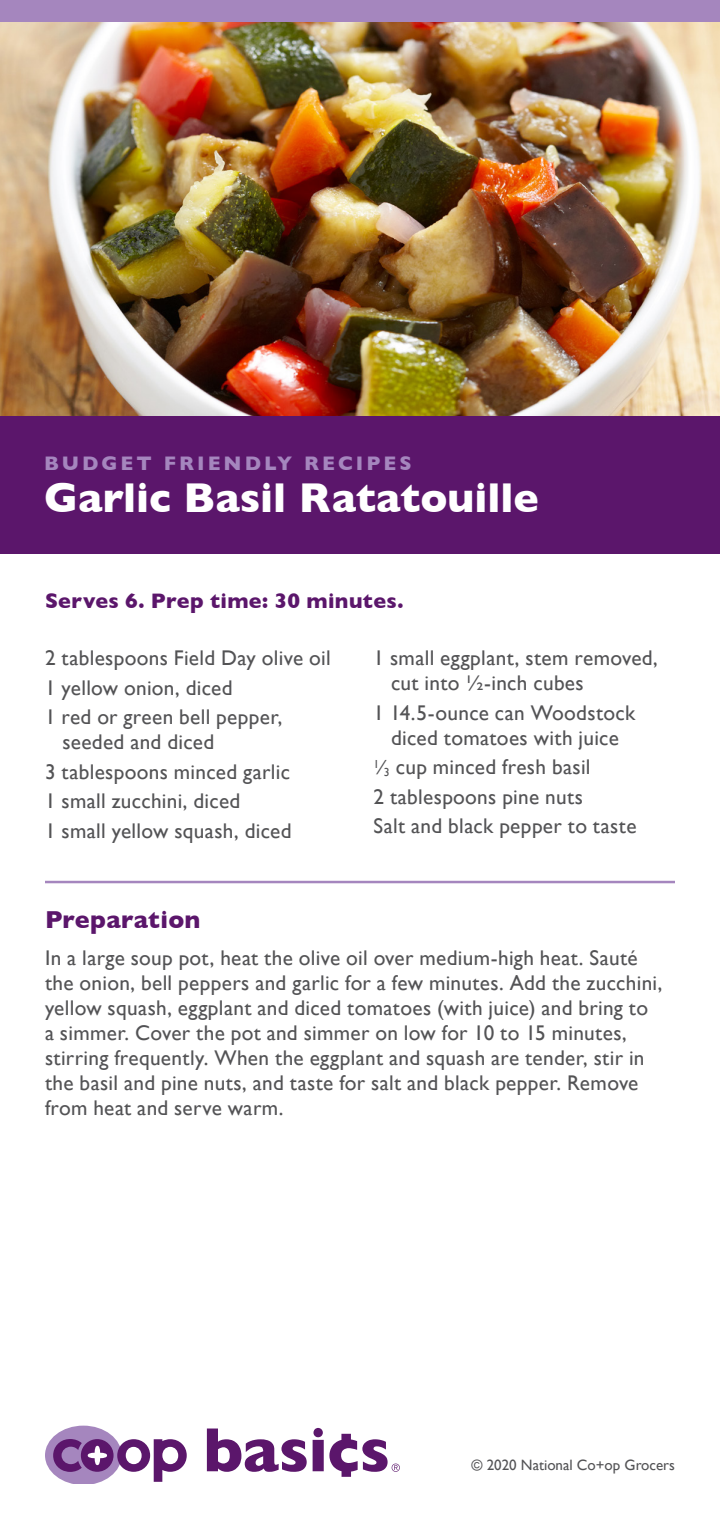
<style>
.page{position:relative;width:720px;height:1530px;background:#fff}
.page>*{position:absolute;margin:0;border:0;box-sizing:border-box;transform-origin:0 0}
._01_RECIPE_TITLE{font:800 42.5px "Gill Sans";color:#fff}
._04_Preparation_Head{font:800 25px "Gill Sans";letter-spacing:.01em;color:#5b166b}
._02_Serving_Size{font:800 21.5px "Gill Sans";letter-spacing:.015em;color:#5b166b}
._05_Body_copy{font:21.25px/25px "Gill Sans";letter-spacing:.015em;color:#535355}
._03_Ingredient_List{font:21.25px/25px "Gill Sans";letter-spacing:.015em;color:#535355}
.t1{font:800 20px "Gill Sans";letter-spacing:.15em;color:#a586be}
.t2{font:15px "Gill Sans";color:#535355}
.s1{font-size:20px}
.s2{font-size:11.75px}
</style>
<div class="page">
<svg style="left:45px;top:1426px;width:142px;height:57px"></svg>
<svg style="left:207px;top:1429px;width:100px;height:43px"></svg>
<svg style="left:313px;top:1428px;width:87px;height:49px"></svg>
<img style="left:0;top:22px;width:720px;height:394px">
<div style="left:0;top:416px;width:720px;height:138px;background:#5b166b"></div>
<div style="left:0;top:0;width:720px;height:22px;background:#a586be"></div>
<hr style="left:45px;top:881px;width:630px;height:2px;background:#a586be">
<p class="t1" style="left:44px;top:452px;width:369px">BUDGET FRIENDLY RECIPES</p>
<p class="_01_RECIPE_TITLE" style="left:44px;top:473px;width:496px">Garlic Basil Ratatouille</p>
<p class="_02_Serving_Size" style="left:45px;top:588px;width:360px">Serves 6. Prep time: 30 minutes.</p>
<p class="_03_Ingredient_List" style="left:45px;top:646px;width:287px">2 tablespoons Field Day olive oil</p>
<p class="_03_Ingredient_List" style="left:45px;top:676px;width:189px">1 yellow onion, diced</p>
<p class="_03_Ingredient_List" style="left:62px;top:705px;width:221px;text-indent:-18px">1 red or green bell pepper, seeded and diced</p>
<p class="_03_Ingredient_List" style="left:45px;top:760px;width:247px">3 tablespoons minced garlic</p>
<p class="_03_Ingredient_List" style="left:45px;top:789px;width:197px">1 small zucchini, diced</p>
<p class="_03_Ingredient_List" style="left:45px;top:819px;width:248px">1 small yellow squash, diced</p>
<p class="_03_Ingredient_List" style="left:391px;top:646px;width:268px;text-indent:-18px">1 small eggplant, stem removed, cut into ½-inch cubes</p>
<p class="_03_Ingredient_List" style="left:373px;top:701px;width:263px;text-align:center">1 14.5-ounce can Woodstock diced tomatoes with juice</p>
<p class="_03_Ingredient_List" style="left:373px;top:755px;width:219px"><sup>1</sup><span class="s1">⁄</span><span class="s2">3</span> cup minced fresh basil</p>
<p class="_03_Ingredient_List" style="left:373px;top:785px;width:211px">2 tablespoons pine nuts</p>
<p class="_03_Ingredient_List" style="left:373px;top:814px;width:265px">Salt and black pepper to taste</p>
<p class="_04_Preparation_Head" style="left:45px;top:905px;width:157px">Preparation</p>
<p class="_05_Body_copy" style="left:45px;top:945px;width:619px">In a large soup pot, heat the olive oil over medium-high heat. Sauté the onion, bell peppers and garlic for a few minutes. Add the zucchini, yellow squash, eggplant and diced tomatoes (with juice) and bring to a simmer. Cover the pot and simmer on low for 10 to 15 minutes, stirring frequently. When the eggplant and squash are tender, stir in the basil and pine nuts, and taste for salt and black pepper. Remove from heat and serve warm.</p>
<p class="t2" style="left:472px;top:1456px;width:205px">© 2020 National Co+op Grocers</p>
</div>
